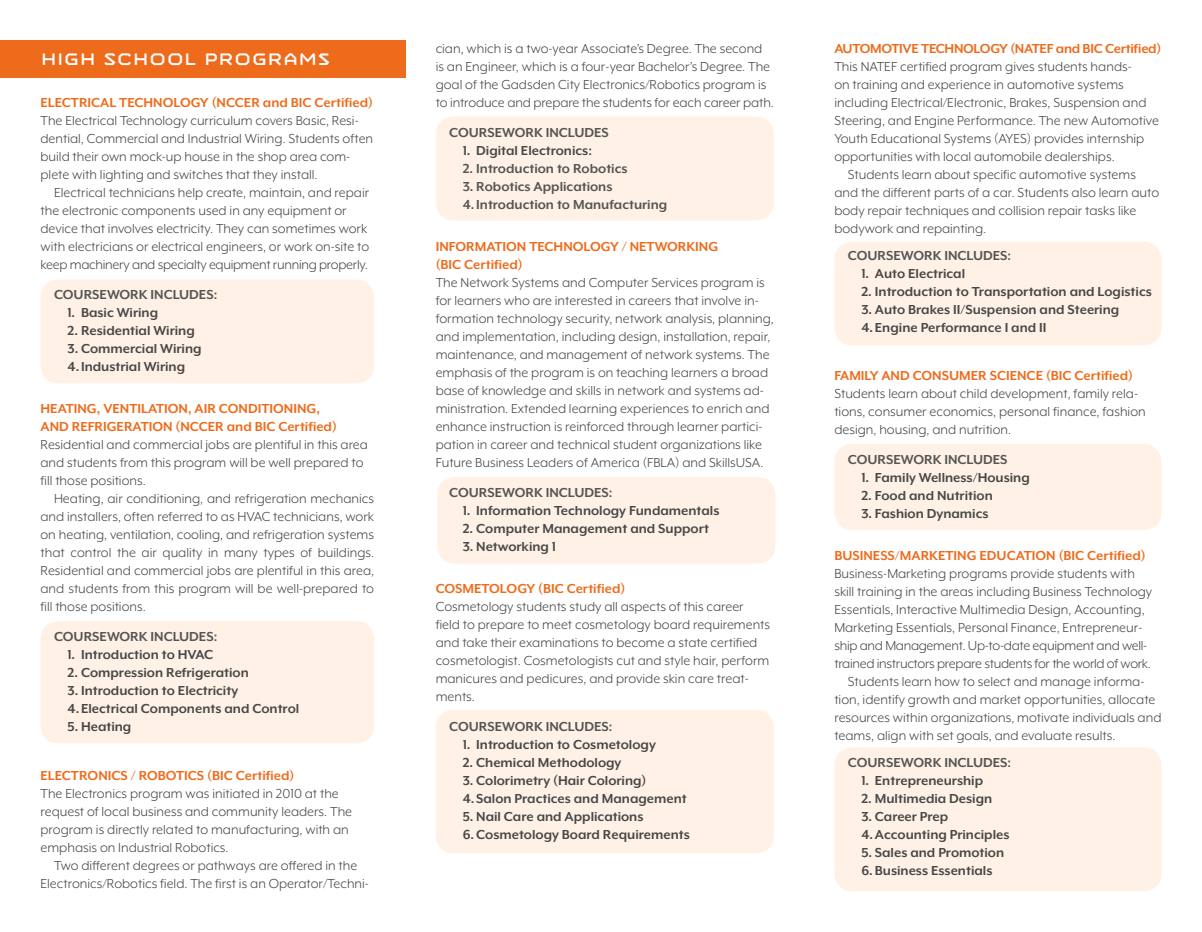
<style>
.page{position:relative;width:1202px;height:932px;background:#fff}
.page>*{position:absolute;margin:0;border:0;box-sizing:border-box;transform-origin:0 0}
.t1{font:18px "Mashine Rounded";letter-spacing:-.02em;color:#fff}
.t2{font:15px/18px "Mr Eaves XL Mod OT";color:#474847}
.t3{font:700 15px/18px "Mr Eaves XL Mod OT";color:#474847}
.t4{font:700 15px/18px "Mr Eaves XL Mod OT";color:#ee6b1c}
.t5{font:700 15px/18px "Mr Eaves XL Mod OT";color:#545555}
.t6{font:15px "Mr Eaves XL Mod OT";letter-spacing:-.02em;color:#474847}
.t7{font:700 15px "Mr Eaves XL Mod OT";letter-spacing:-.02em;color:#ee6b1c}
</style>
<div class="page">
<div style="left:40px;top:279px;width:334px;height:104px;background:#fff1e5;border-radius:18px"></div>
<div style="left:40px;top:621px;width:334px;height:122px;background:#fff1e5;border-radius:18px"></div>
<div style="left:834px;top:747px;width:327px;height:144px;background:#fff1e5;border-radius:18px"></div>
<div style="left:834px;top:444px;width:327px;height:86px;background:#fff1e5;border-radius:18px"></div>
<div style="left:437px;top:477px;width:338px;height:86px;background:#fff1e5;border-radius:18px"></div>
<div style="left:834px;top:242px;width:327px;height:103px;background:#fff1e5;border-radius:18px"></div>
<div style="left:436px;top:709px;width:338px;height:144px;background:#fff1e5;border-radius:18px"></div>
<div style="left:436px;top:116px;width:338px;height:104px;background:#fff1e5;border-radius:18px"></div>
<div style="left:0;top:40px;width:406px;height:37px;background:#ee6b1c"></div>
<p class="t1" style="left:40px;top:53px;width:292px">HIGH SCHOOL PROGRAMS</p>
<p class="t4" style="left:40px;top:94px;width:334px">ELECTRICAL TECHNOLOGY (NCCER and BIC Certified)</p>
<p class="t2" style="left:40px;top:112px;width:334px">The Electrical Technology curriculum covers Basic, Resi&shy;dential, Commercial and Industrial Wiring. Students often build their own mock-up house in the shop area com&shy;plete with lighting and switches that they install.</p>
<p class="t2" style="left:40px;top:184px;width:330px;text-indent:14px">Electrical technicians help create, maintain, and repair the electronic components used in any equipment or device that involves electricity. They can sometimes work with electricians or electrical engineers, or work on-site to keep machinery and specialty equipment running properly.</p>
<p class="t5" style="left:54px;top:286px;width:165px">COURSEWORK INCLUDES:</p>
<p class="t3" style="left:68px;top:304px;width:92px">1. Basic Wiring</p>
<p class="t3" style="left:68px;top:322px;width:129px">2. Residential Wiring</p>
<p class="t3" style="left:68px;top:340px;width:136px">3. Commercial Wiring<br>4.Industrial Wiring</p>
<p class="t4" style="left:40px;top:400px;width:298px">HEATING, VENTILATION, AIR CONDITIONING,<br>AND REFRIGERATION (NCCER and BIC Certified)</p>
<p class="t2" style="left:40px;top:436px;width:329px">Residential and commercial jobs are plentiful in this area and students from this program will be well prepared to fill those positions.</p>
<p class="t2" style="left:40px;top:490px;width:335px;text-align:justify;text-indent:14px">Heating, air conditioning, and refrigeration mechanics and installers, often referred to as HVAC technicians, work on heating, ventilation, cooling, and refrigeration systems that control the air quality in many types of buildings.<br>Residential and commercial jobs are plentiful in this area, and students from this program will be well-prepared to fill those positions.</p>
<p class="t5" style="left:54px;top:628px;width:165px">COURSEWORK INCLUDES:</p>
<p class="t3" style="left:68px;top:646px;width:147px">1. Introduction to HVAC</p>
<p class="t3" style="left:67px;top:664px;width:183px">2. Compression Refrigeration</p>
<p class="t3" style="left:67px;top:682px;width:233px">3. Introduction to Electricity<br>4.Electrical Components and Control</p>
<p class="t3" style="left:67px;top:718px;width:65px">5. Heating</p>
<p class="t4" style="left:40px;top:766px;width:255px">ELECTRONICS / ROBOTICS (BIC Certified)</p>
<p class="t2" style="left:40px;top:784px;width:313px">The Electronics program was initiated in 2010 at the request of local business and community leaders. The program is directly related to manufacturing, with an emphasis on Industrial Robotics.</p>
<p class="t2" style="left:40px;top:856px;width:330px;text-align:center">Two different degrees or pathways are offered in the<br>Electronics/Robotics field. The first is an Operator/Techni-</p>
<p class="t2" style="left:436px;top:39px;width:339px">cian, which is a two-year Associate’s Degree. The second is an Engineer, which is a four-year Bachelor’s Degree. The goal of the Gadsden City Electronics/Robotics program is to introduce and prepare the students for each career path.</p>
<p class="t5" style="left:449px;top:123px;width:161px">COURSEWORK INCLUDES</p>
<p class="t3" style="left:463px;top:141px;width:131px">1. Digital Electronics:</p>
<p class="t5" style="left:463px;top:159px;width:166px">2. Introduction to Robotics</p>
<p class="t5" style="left:463px;top:177px;width:206px">3. Robotics Applications<br>4.Introduction to Manufacturing</p>
<p class="t4" style="left:436px;top:237px;width:284px">INFORMATION TECHNOLOGY / NETWORKING (BIC Certified)</p>
<p class="t2" style="left:436px;top:273px;width:339px">The Network Systems and Computer Services program is for learners who are interested in careers that involve in&shy;formation technology security, network analysis, planning, and implementation, including design, installation, repair, maintenance, and management of network systems. The emphasis of the program is on teaching learners a broad base of knowledge and skills in network and systems ad&shy;ministration. Extended learning experiences to enrich and enhance instruction is reinforced through learner partici&shy;pation in career and technical student organizations like Future Business Leaders of America (FBLA) and SkillsUSA.</p>
<p class="t5" style="left:449px;top:483px;width:165px">COURSEWORK INCLUDES:</p>
<p class="t3" style="left:463px;top:501px;width:258px">1. Information Technology Fundamentals</p>
<p class="t3" style="left:463px;top:519px;width:248px">2. Computer Management and Support</p>
<p class="t3" style="left:463px;top:537px;width:95px">3. Networking 1</p>
<p class="t4" style="left:436px;top:579px;width:191px">COSMETOLOGY (BIC Certified)</p>
<p class="t2" style="left:436px;top:597px;width:336px">Cosmetology students study all aspects of this career field to prepare to meet cosmetology board requirements and take their examinations to become a state certified cosmetologist. Cosmetologists cut and style hair, perform manicures and pedicures, and provide skin care treat&shy;ments.</p>
<p class="t5" style="left:449px;top:717px;width:165px">COURSEWORK INCLUDES:</p>
<p class="t3" style="left:463px;top:735px;width:195px">1. Introduction to Cosmetology</p>
<p class="t3" style="left:463px;top:753px;width:160px">2. Chemical Methodology</p>
<p class="t3" style="left:463px;top:771px;width:225px">3. Colorimetry (Hair Coloring)<br>4.Salon Practices and Management</p>
<p class="t3" style="left:463px;top:807px;width:229px">5. Nail Care and Applications<br>6.Cosmetology Board Requirements</p>
<p class="t7" style="left:834px;top:40px;width:328px">AUTOMOTIVE TECHNOLOGY (NATEF and BIC Certified)</p>
<p class="t2" style="left:834px;top:57px;width:299px">This NATEF certified program gives students hands-</p>
<p class="t2" style="left:834px;top:75px;width:291px">on training and experience in automotive systems</p>
<p class="t2" style="left:834px;top:93px;width:313px">including Electrical/Electronic, Brakes, Suspension and</p>
<p class="t2" style="left:834px;top:111px;width:326px">Steering, and Engine Performance. The new Automotive</p>
<p class="t2" style="left:834px;top:129px;width:311px">Youth Educational Systems (AYES) provides internship</p>
<p class="t2" style="left:834px;top:147px;width:282px">opportunities with local automobile dealerships.</p>
<p class="t2" style="left:848px;top:165px;width:290px">Students learn about specific automotive systems</p>
<p class="t2" style="left:834px;top:183px;width:326px">and the different parts of a car. Students also learn auto</p>
<p class="t2" style="left:834px;top:201px;width:303px">body repair techniques and collision repair tasks like</p>
<p class="t2" style="left:834px;top:219px;width:153px">bodywork and repainting.</p>
<p class="t5" style="left:848px;top:246px;width:165px">COURSEWORK INCLUDES:</p>
<p class="t3" style="left:861px;top:264px;width:105px">1. Auto Electrical</p>
<p class="t3" style="left:861px;top:282px;width:292px">2. Introduction to Transportation and Logistics</p>
<p class="t3" style="left:861px;top:300px;width:259px">3. Auto Brakes II/Suspension and Steering<br>4.Engine Performance I and II</p>
<p class="t4" style="left:834px;top:366px;width:300px">FAMILY AND CONSUMER SCIENCE (BIC Certified)</p>
<p class="t2" style="left:834px;top:384px;width:313px">Students learn about child development, family rela&shy;tions, consumer economics, personal finance, fashion design, housing, and nutrition.</p>
<p class="t5" style="left:848px;top:450px;width:161px">COURSEWORK INCLUDES</p>
<p class="t3" style="left:861px;top:468px;width:170px">1. Family Wellness/Housing</p>
<p class="t3" style="left:861px;top:486px;width:133px">2. Food and Nutrition</p>
<p class="t3" style="left:861px;top:504px;width:129px">3. Fashion Dynamics</p>
<p class="t4" style="left:834px;top:546px;width:313px">BUSINESS/MARKETING EDUCATION (BIC Certified)</p>
<p class="t2" style="left:834px;top:564px;width:302px">Business-Marketing programs provide students with</p>
<p class="t2" style="left:834px;top:582px;width:319px">skill training in the areas including Business Technology</p>
<p class="t2" style="left:834px;top:600px;width:312px">Essentials, Interactive Multimedia Design, Accounting,</p>
<p class="t2" style="left:834px;top:618px;width:310px">Marketing Essentials, Personal Finance, Entrepreneur-</p>
<p class="t6" style="left:834px;top:638px;width:314px">ship and Management. Up-to-date equipment and well-</p>
<p class="t6" style="left:834px;top:656px;width:318px">trained instructors prepare students for the world of work.</p>
<p class="t2" style="left:848px;top:672px;width:298px">Students learn how to select and manage informa-</p>
<p class="t2" style="left:834px;top:690px;width:323px">tion, identify growth and market opportunities, allocate</p>
<p class="t2" style="left:834px;top:708px;width:328px">resources within organizations, motivate individuals and</p>
<p class="t2" style="left:834px;top:726px;width:282px">teams, align with set goals, and evaluate results.</p>
<p class="t5" style="left:848px;top:753px;width:165px">COURSEWORK INCLUDES:</p>
<p class="t3" style="left:861px;top:771px;width:123px">1. Entrepreneurship</p>
<p class="t3" style="left:861px;top:789px;width:132px">2. Multimedia Design</p>
<p class="t3" style="left:861px;top:807px;width:150px">3. Career Prep<br>4.Accounting Principles</p>
<p class="t3" style="left:861px;top:843px;width:144px">5. Sales and Promotion</p>
<p class="t3" style="left:861px;top:861px;width:132px">6. Business Essentials</p>
</div>
